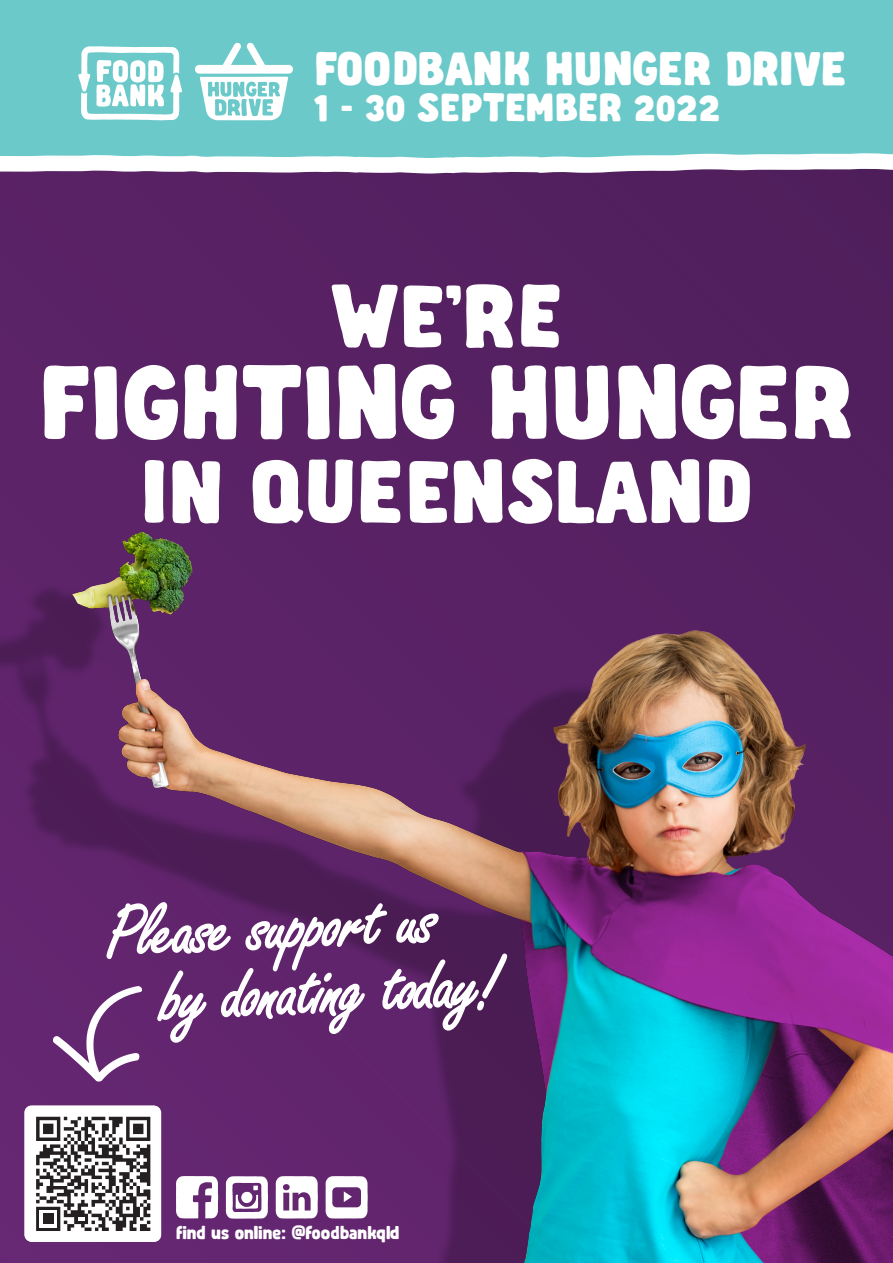
<style>
.page{position:relative;width:893px;height:1263px;background:#562162}
.page>*{position:absolute;margin:0;border:0;box-sizing:border-box;transform-origin:0 0}
.t1{font:99px "Abraham";letter-spacing:-.005em;color:#fff}
.t2{font:84px "Abraham";color:#fff}
.t3{font:79.65px/66.8px "Freestyle Script";color:#fff}
.t4{font:45px "Abraham";letter-spacing:-.01em;color:#fff}
.t5{font:37.5px "Abraham";color:#fff}
.t6{font:18px "Abraham";letter-spacing:-.01em;color:#fff}
</style>
<div class="page">
<img style="left:0;top:531px;width:893px;height:732px">
<div style="left:0;top:0;width:893px;height:169px;background:#6cc9c9"></div>
<svg style="left:78px;top:46px;width:104px;height:74px"></svg>
<svg style="left:195px;top:42px;width:98px;height:78px"></svg>
<svg style="left:0;top:153px;width:893px;height:21px"></svg>
<svg style="left:52px;top:901px;width:456px;height:202px"></svg>
<svg style="left:226px;top:1176px;width:42px;height:42px"></svg>
<svg style="left:326px;top:1176px;width:42px;height:43px"></svg>
<svg style="left:176px;top:1176px;width:42px;height:42px"></svg>
<svg style="left:276px;top:1176px;width:42px;height:42px"></svg>
<div style="left:25px;top:1106px;width:136px;height:136px;background:#fff;border-radius:7px"></div>
<svg style="left:36px;top:1117px;width:114px;height:114px"></svg>
<p class="t4" style="left:314px;top:41px;width:534px">FOODBANK HUNGER DRIVE</p>
<p class="t5" style="left:314px;top:85px;width:407px">1 - 30 SEPTEMBER 2022</p>
<p class="t2" style="left:330px;top:265px;width:234px">WE’RE</p>
<p class="t1" style="left:39px;top:342px;width:815px">FIGHTING HUNGER</p>
<p class="t2" style="left:141px;top:441px;width:613px">IN QUEENSLAND</p>
<p class="t3" style="left:156px;top:902px;width:340px;text-indent:-52px;rotate:-3deg">Please support us by donating today!</p>
<p class="t6" style="left:176px;top:1222px;width:225px">find us online: @foodbankqld</p>
</div>
